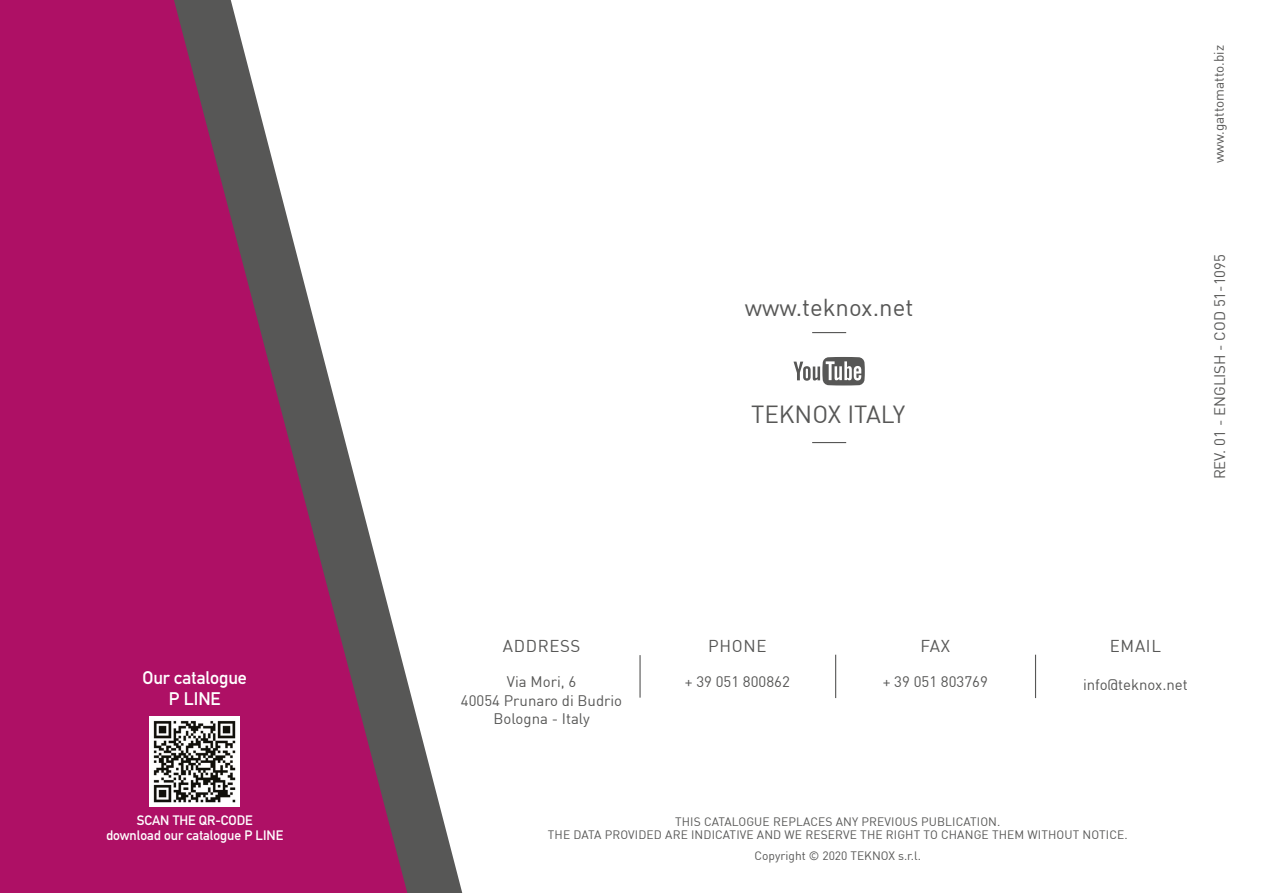
<style>
.page{position:relative;width:1263px;height:893px;background:#fff}
.page>*{position:absolute;margin:0;border:0;box-sizing:border-box;transform-origin:0 0}
.t1{font:24.3px "DIN";color:#575756}
.t2{font:24px "DIN";color:#575756}
.t3{font:700 18px/20.9px "DIN Alternate";letter-spacing:-.005em;color:#fff;text-align:center}
.t4{font:16.8px "DIN";letter-spacing:.04em;color:#575756}
.t5{font:15px/18.3px "DIN";color:#575756;text-align:center}
.t6{font:700 13.5px/15px "DIN Alternate";color:#fff;text-align:center}
.t7{font:13.5px "DIN";color:#575756}
.t8{font:12px/13.5px "DIN";letter-spacing:.01em;color:#575756;text-align:center}
</style>
<div class="page">
<div style="left:0;top:0;width:174px;height:893px;background:#ae1065"></div>
<svg style="left:174px;top:0;width:288px;height:893px"></svg>
<hr style="left:812px;top:332px;width:34px;height:1px;background:#575756">
<hr style="left:812px;top:442px;width:34px;height:1px;background:#575756">
<svg style="left:793px;top:357px;width:72px;height:28px"></svg>
<hr style="left:639px;top:655px;width:2px;height:43px;background:#575756">
<hr style="left:835px;top:655px;width:1px;height:43px;background:#575756">
<hr style="left:1035px;top:655px;width:1px;height:43px;background:#575756">
<img style="left:149px;top:716px;width:91px;height:91px">
<h3 class="t3" style="left:142px;top:666px;width:106px">Our catalogue<br>P LINE</h3>
<p class="t6" style="left:106px;top:812px;width:179px">SCAN THE QR-CODE<br>download our catalogue P LINE</p>
<h2 class="t2" style="left:745px;top:292px;width:170px">www.teknox.net</h2>
<h1 class="t1" style="left:751px;top:399px;width:156px">TEKNOX ITALY</h1>
<p class="t7" style="left:1210px;top:163px;width:120px;rotate:-90deg">www.gattomatto.biz</p>
<p class="t5" style="left:1210px;top:479px;width:227px;rotate:-90deg">REV. 01 - ENGLISH - COD 51-1095</p>
<h3 class="t4" style="left:503px;top:635px;width:79px">ADDRESS</h3>
<p class="t5" style="left:461px;top:673px;width:163px">Via Mori, 6<br>40054 Prunaro di Budrio<br>Bologna - Italy</p>
<h3 class="t4" style="left:708px;top:635px;width:60px">PHONE</h3>
<p class="t5" style="left:685px;top:673px;width:107px">+ 39 051 800862</p>
<h3 class="t4" style="left:920px;top:635px;width:31px">FAX</h3>
<p class="t5" style="left:883px;top:673px;width:107px">+ 39 051 803769</p>
<h3 class="t4" style="left:1110px;top:635px;width:53px">EMAIL</h3>
<p class="t5" style="left:1083px;top:675px;width:106px">info@teknox.net</p>
<p class="t8" style="left:548px;top:815px;width:581px">THIS CATALOGUE REPLACES ANY PREVIOUS PUBLICATION.<br>THE DATA PROVIDED ARE INDICATIVE AND WE RESERVE THE RIGHT TO CHANGE THEM WITHOUT NOTICE.</p>
<p class="t8" style="left:755px;top:849px;width:168px">Copyright © 2020 TEKNOX s.r.l.</p>
</div>
